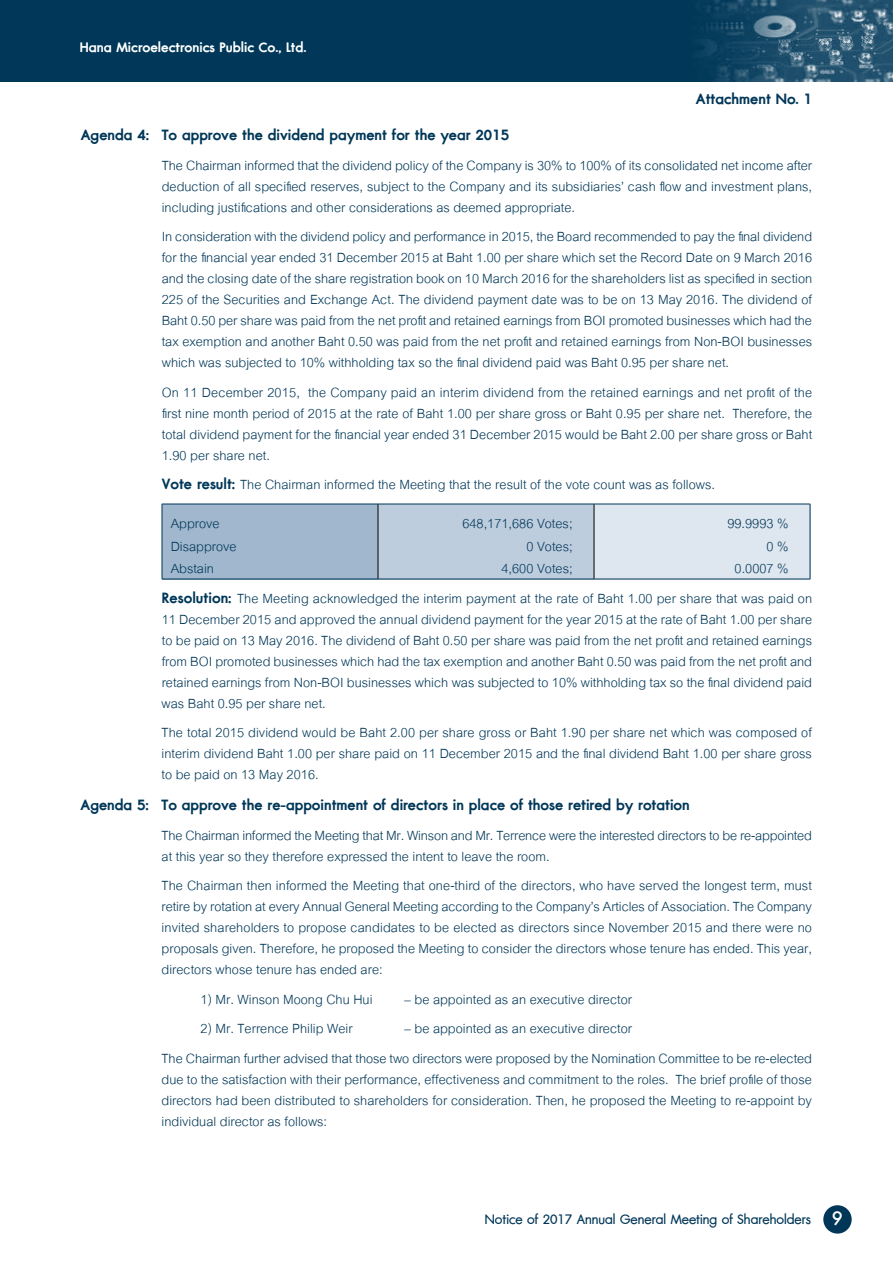
<style>
.page{position:relative;width:893px;height:1263px;background:#fff}
.page>*{position:absolute;margin:0;border:0;box-sizing:border-box;transform-origin:0 0}
.t1{font:19.5px/21px "Cordia UPC";color:#003758;text-align:justify}
.t2{font:700 19.5px "DB Adman X";color:#003758}
.t3{font:18px "DB Adman X";color:#003758}
.t4{font:700 18px "DB Adman X";color:#fff}
.t5{font:500 18px "Futura";color:#fff}
.s1{font-family:"DB Adman X";font-weight:700}
</style>
<div class="page">
<div style="left:162px;top:504px;width:216px;height:75px;background:#a0b7cd"></div>
<div style="left:378px;top:504px;width:216px;height:75px;background:#becdde"></div>
<div style="left:594px;top:504px;width:216px;height:75px;background:#dee6ef"></div>
<hr style="left:378px;top:504px;width:1px;height:75px;background:#000">
<hr style="left:594px;top:504px;width:1px;height:75px;background:#000">
<hr style="left:162px;top:504px;width:216px;height:1px;background:#003758">
<hr style="left:162px;top:504px;width:1px;height:75px;background:#003758">
<hr style="left:378px;top:504px;width:216px;height:1px;background:#003758">
<hr style="left:594px;top:504px;width:216px;height:1px;background:#003758">
<hr style="left:810px;top:504px;width:1px;height:75px;background:#003758">
<hr style="left:162px;top:579px;width:216px;height:1px;background:#003758">
<hr style="left:378px;top:579px;width:216px;height:1px;background:#003758">
<hr style="left:594px;top:579px;width:216px;height:1px;background:#003758">
<img style="left:0;top:0;width:893px;height:81px">
<div style="left:823px;top:1205px;width:29px;height:28px;background:#003758;border-radius:50%"></div>
<p class="t4" style="left:80px;top:36px;width:228px">Hana Microelectronics Public Co., Ltd.</p>
<p class="t2" style="left:696px;top:87px;width:118px">Attachment No. 1</p>
<p class="t2" style="left:81px;top:123px;width:430px">Agenda 4: To approve the dividend payment for the year 2015</p>
<p class="t1" style="left:162px;top:154px;width:652px">The Chairman informed that the dividend policy of the Company is 30% to 100% of its consolidated net income after deduction of all specified reserves, subject to the Company and its subsidiaries’ cash flow and investment plans, including justifications and other considerations as deemed appropriate.</p>
<p class="t1" style="left:162px;top:226px;width:652px">In consideration with the dividend policy and performance in 2015, the Board recommended to pay the final dividend for the financial year ended 31 December 2015 at Baht 1.00 per share which set the Record Date on 9 March 2016 and the closing date of the share registration book on 10 March 2016 for the shareholders list as specified in section 225 of the Securities and Exchange Act. The dividend payment date was to be on 13 May 2016. The dividend of Baht 0.50 per share was paid from the net profit and retained earnings from BOI promoted businesses which had the tax exemption and another Baht 0.50 was paid from the net profit and retained earnings from Non-BOI businesses which was subjected to 10% withholding tax so the final dividend paid was Baht 0.95 per share net.</p>
<p class="t1" style="left:162px;top:381px;width:652px">On 11 December 2015, the Company paid an interim dividend from the retained earnings and net profit of the first nine month period of 2015 at the rate of Baht 1.00 per share gross or Baht 0.95 per share net. Therefore, the total dividend payment for the financial year ended 31 December 2015 would be Baht 2.00 per share gross or Baht 1.90 per share net.</p>
<p class="t1" style="left:171px;top:465px;width:546px;line-height:38.7px;text-indent:-9px"><span class="s1">Vote result:</span> The Chairman informed the Meeting that the result of the vote count was as follows.<br>Approve</p>
<p class="t1" style="left:171px;top:534px;width:68px;line-height:22.5px">Disapprove<br>Abstain</p>
<p class="t1" style="left:462px;top:511px;width:112px;line-height:22.5px;text-align:right">648,171,686 Votes;<br>0 Votes;<br>4,600 Votes;</p>
<p class="t1" style="left:727px;top:511px;width:63px;line-height:22.5px;text-align:right">99.9993 %<br>0%<br>0.0007 %</p>
<p class="t1" style="left:162px;top:587px;width:652px"><span class="s1">Resolution:</span> The Meeting acknowledged the interim payment at the rate of Baht 1.00 per share that was paid on 11 December 2015 and approved the annual dividend payment for the year 2015 at the rate of Baht 1.00 per share to be paid on 13 May 2016. The dividend of Baht 0.50 per share was paid from the net profit and retained earnings from BOI promoted businesses which had the tax exemption and another Baht 0.50 was paid from the net profit and retained earnings from Non-BOI businesses which was subjected to 10% withholding tax so the final dividend paid was Baht 0.95 per share net.</p>
<p class="t1" style="left:162px;top:721px;width:652px">The total 2015 dividend would be Baht 2.00 per share gross or Baht 1.90 per share net which was composed of interim dividend Baht 1.00 per share paid on 11 December 2015 and the final dividend Baht 1.00 per share gross to be paid on 13 May 2016.</p>
<p class="t2" style="left:81px;top:793px;width:611px">Agenda 5: To approve the re-appointment of directors in place of those retired by rotation</p>
<p class="t1" style="left:162px;top:824px;width:652px">The Chairmaninformed the Meeting that Mr.Winsonand Mr.Terrence weretheinterested directorsto bere-appointed at this year so they therefore expressed the intent to leave the room.</p>
<p class="t1" style="left:162px;top:874px;width:652px">The Chairman then informed the Meeting that one-third of the directors, who have served the longest term, must retire by rotation at every Annual General Meeting according to the Company’s Articles of Association. The Company invited shareholders to propose candidates to be elected as directors since November 2015 and there were no proposals given. Therefore, he proposed the Meeting to consider the directors whose tenure has ended. This year, directors whose tenure has ended are:</p>
<p class="t1" style="left:201px;top:988px;width:173px">1) Mr. Winson Moong Chu Hui</p>
<p class="t1" style="left:405px;top:988px;width:229px">– be appointed as an executive director</p>
<p class="t1" style="left:201px;top:1017px;width:154px">2) Mr. Terrence Philip Weir</p>
<p class="t1" style="left:162px;top:1013px;width:652px;line-height:29.5px;text-indent:243px">– be appointed as an executive director<br>The Chairman further advised that those two directors were proposed by the Nomination Committee to be re-elected</p>
<p class="t1" style="left:162px;top:1068px;width:652px">due to the satisfaction with their performance, effectiveness and commitment to the roles. The brief profile of those directors had been distributed to shareholders for consideration. Then, he proposed the Meeting to re-appoint by individual director as follows:</p>
<p class="t3" style="left:485px;top:1209px;width:327px">Notice of 2017 Annual General Meeting of Shareholders</p>
<p class="t5" style="left:832px;top:1206px;width:13px">9</p>
</div>
